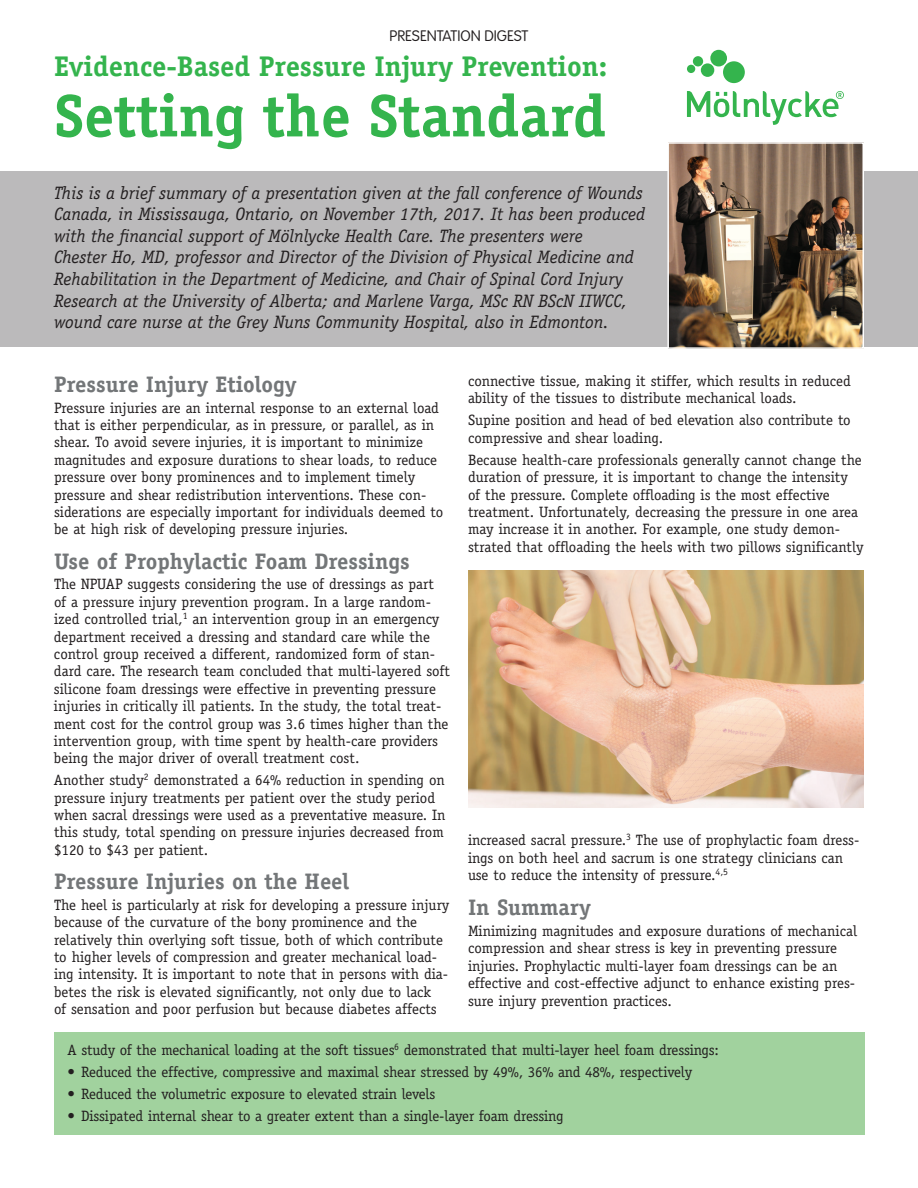
<style>
.page{position:relative;width:918px;height:1188px;background:#fff}
.page>*{position:absolute;margin:0;border:0;box-sizing:border-box;transform-origin:0 0}
.t1{font:700 60px "Officina Serif";color:#34b44d}
.t2{font:700 28.5px "Officina Serif";color:#34b44d}
.t3{font:700 22.5px "Officina Serif";color:#737678}
.t4{font:italic 18px/21.6px "Officina Serif";color:#231f20}
.t5{font:15px/17.4px "Officina Serif";color:#231f20}
.t6{font:15px "Smith&Nephew";color:#231f20}
</style>
<div class="page">
<div style="left:0;top:172px;width:918px;height:175px;background:#bbbabb"></div>
<img style="left:669px;top:144px;width:193px;height:203px">
<div style="left:667px;top:142px;width:197px;height:207px;border:1px solid #fff"></div>
<div style="left:55px;top:1032px;width:810px;height:103px;background:#a1d29e"></div>
<svg style="left:687px;top:50px;width:157px;height:75px"></svg>
<img style="left:468px;top:570px;width:396px;height:238px">
<p class="t6" style="left:390px;top:27px;width:140px">PRESENTATION DIGEST</p>
<h2 class="t2" style="left:54px;top:49px;width:555px">Evidence-Based Pressure Injury Prevention:</h2>
<h1 class="t1" style="left:54px;top:79px;width:554px">Setting the Standard</h1>
<p class="t4" style="left:54px;top:182px;width:593px">This is a brief summary of a presentation given at the fall conference of Wounds Canada, in Mississauga, Ontario, on November 17th, 2017. It has been produced with the financial support of Mölnlycke Health Care. The presenters were<br>Chester Ho, MD, professor and Director of the Division of Physical Medicine and Rehabilitation in the Department of Medicine, and Chair of Spinal Cord Injury Research at the University of Alberta; and Marlene Varga, MSc RN BScN IIWCC, wound care nurse at the Grey Nuns Community Hospital, also in Edmonton.</p>
<h3 class="t3" style="left:54px;top:370px;width:244px">Pressure Injury Etiology</h3>
<p class="t5" style="left:54px;top:399px;width:391px">Pressure injuries are an internal response to an external load that is either perpendicular, as in pressure, or parallel, as in shear. To avoid severe injuries, it is important to minimize magnitudes and exposure durations to shear loads, to reduce pressure over bony prominences and to implement timely pressure and shear redistribution interventions. These con&shy;siderations are especially important for individuals deemed to be at high risk of developing pressure injuries.</p>
<h3 class="t3" style="left:54px;top:547px;width:357px">Use of Prophylactic Foam Dressings</h3>
<p class="t5" style="left:54px;top:576px;width:398px">The NPUAP suggests considering the use of dressings as part<br>of a pressure injury prevention program. In a large random&shy;ized controlled trial,<sup>1</sup> an intervention group in an emergency department received a dressing and standard care while the control group received a different, randomized form of stan&shy;dard care. The research team concluded that multi-layered soft silicone foam dressings were effective in preventing pressure injuries in critically ill patients. In the study, the total treat&shy;ment cost for the control group was 3.6 times higher than the intervention group, with time spent by health-care providers being the major driver of overall treatment cost.</p>
<p class="t5" style="left:54px;top:771px;width:393px">Another study<sup>2</sup> demonstrated a 64% reduction in spending on pressure injury treatments per patient over the study period when sacral dressings were used as a preventative measure. In this study, total spending on pressure injuries decreased from $120 to $43 per patient.</p>
<h3 class="t3" style="left:54px;top:868px;width:297px">Pressure Injuries on the Heel</h3>
<p class="t5" style="left:54px;top:896px;width:397px">The heel is particularly at risk for developing a pressure injury because of the curvature of the bony prominence and the relatively thin overlying soft tissue, both of which contribute to higher levels of compression and greater mechanical load&shy;ing intensity. It is important to note that in persons with dia&shy;betes the risk is elevated significantly, not only due to lack<br>of sensation and poor perfusion but because diabetes affects</p>
<p class="t5" style="left:468px;top:372px;width:384px">connective tissue, making it stiffer, which results in reduced ability of the tissues to distribute mechanical loads.</p>
<p class="t5" style="left:468px;top:411px;width:384px">Supine position and head of bed elevation also contribute to compressive and shear loading.</p>
<p class="t5" style="left:468px;top:451px;width:397px">Because health-care professionals generally cannot change the duration of pressure, it is important to change the intensity of the pressure. Complete offloading is the most effective treatment. Unfortunately, decreasing the pressure in one area may increase it in another. For example, one study demon&shy;strated that offloading the heels with two pillows significantly</p>
<p class="t5" style="left:468px;top:832px;width:393px">increased sacral pressure.<sup>3</sup> The use of prophylactic foam dress&shy;ings on both heel and sacrum is one strategy clinicians can use to reduce the intensity of pressure.<sup>4,5</sup></p>
<h3 class="t3" style="left:468px;top:893px;width:124px">In Summary</h3>
<p class="t5" style="left:468px;top:922px;width:391px">Minimizing magnitudes and exposure durations of mechanical compression and shear stress is key in preventing pressure injuries. Prophylactic multi-layer foam dressings can be an effective and cost-effective adjunct to enhance existing pres&shy;sure injury prevention practices.</p>
<p class="t5" style="left:68px;top:1042px;width:653px">A study of the mechanical loading at the soft tissues<sup>6</sup> demonstrated that multi-layer heel foam dressings:</p>
<p class="t5" style="left:68px;top:1063px;width:626px">• Reduced the effective, compressive and maximal shear stressed by 49%, 36% and 48%, respectively</p>
<p class="t5" style="left:68px;top:1085px;width:369px">• Reduced the volumetric exposure to elevated strain levels</p>
<p class="t5" style="left:68px;top:1107px;width:498px">• Dissipated internal shear to a greater extent than a single-layer foam dressing</p>
</div>
